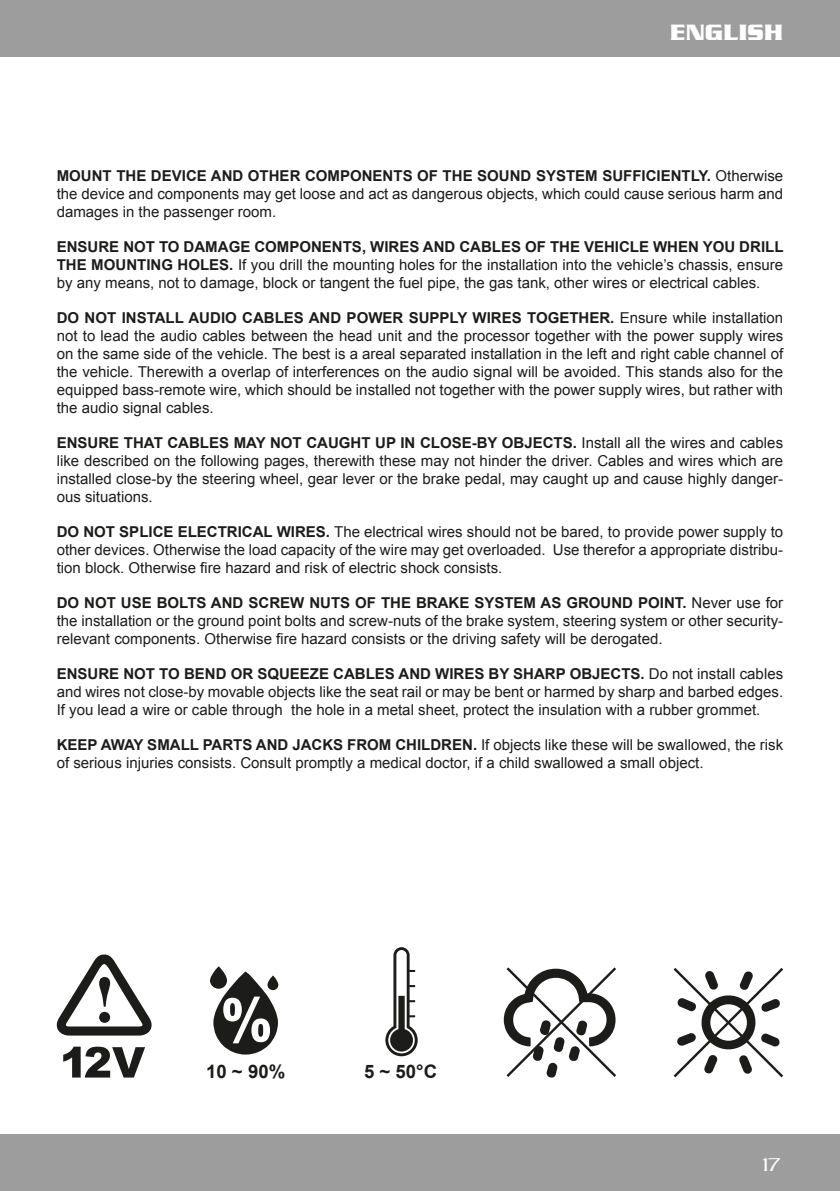
<style>
.page{position:relative;width:840px;height:1191px;background:#fff}
.page>*{position:absolute;margin:0;border:0;box-sizing:border-box;transform-origin:0 0}
.t1{font:24px "Serpentine ICG Bold";color:#fff}
.t2{font:20px "Serpentine ICG Light";color:#fff}
.t3{font:700 18.6px "Arial";color:#1c1c1b}
.t4{font:15px/18px "Arial";color:#1c1c1b;text-align:justify}
.s1{font-weight:700}
</style>
<div class="page">
<div style="left:0;top:0;width:839px;height:57px;background:#9e9d9d"></div>
<div style="left:0;top:1134px;width:839px;height:57px;background:#9e9d9d"></div>
<svg style="left:385px;top:947px;width:33px;height:109px"></svg>
<svg style="left:57px;top:954px;width:94px;height:81px"></svg>
<svg style="left:63px;top:1046px;width:82px;height:31px"></svg>
<svg style="left:503px;top:967px;width:113px;height:111px"></svg>
<svg style="left:673px;top:968px;width:111px;height:110px"></svg>
<svg style="left:210px;top:966px;width:68px;height:88px"></svg>
<h1 class="t1" style="left:669px;top:19px;width:114px">ENGLISH</h1>
<p class="t4" style="left:57px;top:167px;width:727px"><span class="s1">MOUNT THE DEVICE AND OTHER COMPONENTS OF THE SOUND SYSTEM SUFFICIENTLY.</span> Otherwise the device and components may get loose and act as dangerous objects, which could cause serious harm and damages in the passenger room.</p>
<p class="t4" style="left:57px;top:238px;width:727px"><span class="s1">ENSURE NOT TO DAMAGE COMPONENTS, WIRES AND CABLES OF THE VEHICLE WHEN YOU DRILL THE MOUNTING HOLES.</span> If you drill the mounting holes for the installation into the vehicle’s chassis, ensure by any means, not to damage, block or tangent the fuel pipe, the gas tank, other wires or electrical cables.</p>
<p class="t4" style="left:57px;top:309px;width:727px"><span class="s1">DO NOT INSTALL AUDIO CABLES AND POWER SUPPLY WIRES TOGETHER.</span> Ensure while installation not to lead the audio cables between the head unit and the processor together with the power supply wires on the same side of the vehicle. The best is a areal separated installation in the left and right cable channel of the vehicle. Therewith a overlap of interferences on the audio signal will be avoided. This stands also for the equipped bass-remote wire, which should be installed not together with the power supply wires, but rather with the audio signal cables.</p>
<p class="t4" style="left:57px;top:434px;width:727px"><span class="s1">ENSURE THAT CABLES MAY NOT CAUGHT UP IN CLOSE-BY OBJECTS.</span> Install all the wires and cables like described on the following pages, therewith these may not hinder the driver. Cables and wires which are installed close-by the steering wheel, gear lever or the brake pedal, may caught up and cause highly danger&shy;ous situations.</p>
<p class="t4" style="left:57px;top:523px;width:727px"><span class="s1">DO NOT SPLICE ELECTRICAL WIRES.</span> The electrical wires should not be bared, to provide power supply to other devices. Otherwise the load capacity of the wire may get overloaded. Use therefor a appropriate distribu&shy;tion block. Otherwise fire hazard and risk of electric shock consists.</p>
<p class="t4" style="left:57px;top:594px;width:727px"><span class="s1">DO NOT USE BOLTS AND SCREW NUTS OF THE BRAKE SYSTEM AS GROUND POINT.</span> Never use for the installation or the ground point bolts and screw-nuts of the brake system, steering system or other security&shy;relevant components. Otherwise fire hazard consists or the driving safety will be derogated.</p>
<p class="t4" style="left:57px;top:665px;width:727px"><span class="s1">ENSURE NOT TO BEND OR SQUEEZE CABLES AND WIRES BY SHARP OBJECTS.</span> Do not install cables and wires not close-by movable objects like the seat rail or may be bent or harmed by sharp and barbed edges.<br>If you lead a wire or cable through the hole in a metal sheet, protect the insulation with a rubber grommet.</p>
<p class="t4" style="left:57px;top:736px;width:727px"><span class="s1">KEEP AWAY SMALL PARTS AND JACKS FROM CHILDREN.</span> If objects like these will be swallowed, the risk of serious injuries consists. Consult promptly a medical doctor, if a child swallowed a small object.</p>
<p class="t3" style="left:206px;top:1058px;width:81px">10 ~ 90%</p>
<p class="t3" style="left:364px;top:1058px;width:75px">5 ~ 50°C</p>
<h2 class="t2" style="left:762px;top:1153px;width:20px">17</h2>
</div>
